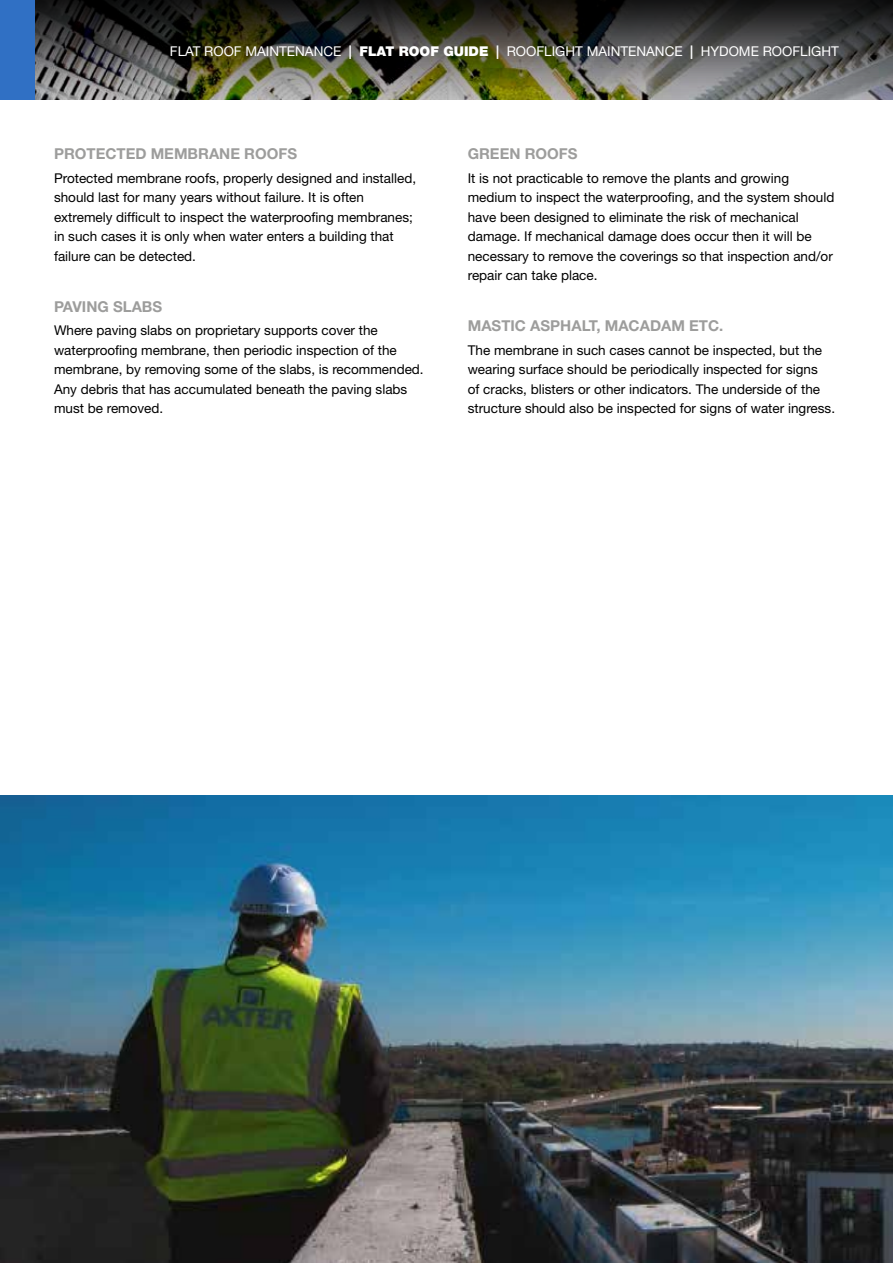
<style>
.page{position:relative;width:893px;height:1263px;background:#fff}
.page>*{position:absolute;margin:0;border:0;box-sizing:border-box;transform-origin:0 0}
.t1{font:700 15px "Helvetica Neue East A";color:#9d9d9c}
.t2{font:13.5px/19.5px "Helvetica Neue";color:#000}
.t3{font:13.5px "Helvetica Neue";color:#fff}
.s1{font-weight:700}
.s2{font-weight:900}
</style>
<div class="page">
<img style="left:0;top:796px;width:893px;height:467px">
<img style="left:34px;top:0;width:859px;height:99px">
<div style="left:0;top:0;width:34px;height:99px;background:#3070c4"></div>
<p class="t3" style="left:170px;top:43px;width:670px">FLAT ROOF MAINTENANCE <span class="s1">|</span> <span class="s2">FLAT ROOF GUIDE</span> <span class="s1">|</span> ROOFLIGHT MAINTENANCE <span class="s1">|</span> HYDOME ROOFLIGHT</p>
<p class="t1" style="left:54px;top:144px;width:245px">PROTECTED MEMBRANE ROOFS</p>
<p class="t2" style="left:54px;top:168px;width:364px">Protected membrane roofs, properly designed and installed, should last for many years without failure. It is often extremely difficult to inspect the waterproofing membranes; in such cases it is only when water enters a building that failure can be detected.</p>
<p class="t1" style="left:54px;top:297px;width:110px">PAVING SLABS</p>
<p class="t2" style="left:54px;top:321px;width:371px">Where paving slabs on proprietary supports cover the waterproofing membrane, then periodic inspection of the membrane, by removing some of the slabs, is recommended.<br>Any debris that has accumulated beneath the paving slabs must be removed.</p>
<p class="t1" style="left:468px;top:144px;width:111px">GREEN ROOFS</p>
<p class="t2" style="left:468px;top:168px;width:368px">It is not practicable to remove the plants and growing medium to inspect the waterproofing, and the system should have been designed to eliminate the risk of mechanical damage. If mechanical damage does occur then it will be necessary to remove the coverings so that inspection and/or repair can take place.</p>
<p class="t1" style="left:468px;top:317px;width:257px">MASTIC ASPHALT, MACADAM ETC.</p>
<p class="t2" style="left:468px;top:340px;width:369px">The membrane in such cases cannot be inspected, but the wearing surface should be periodically inspected for signs<br>of cracks, blisters or other indicators. The underside of the structure should also be inspected for signs of water ingress.</p>
</div>
